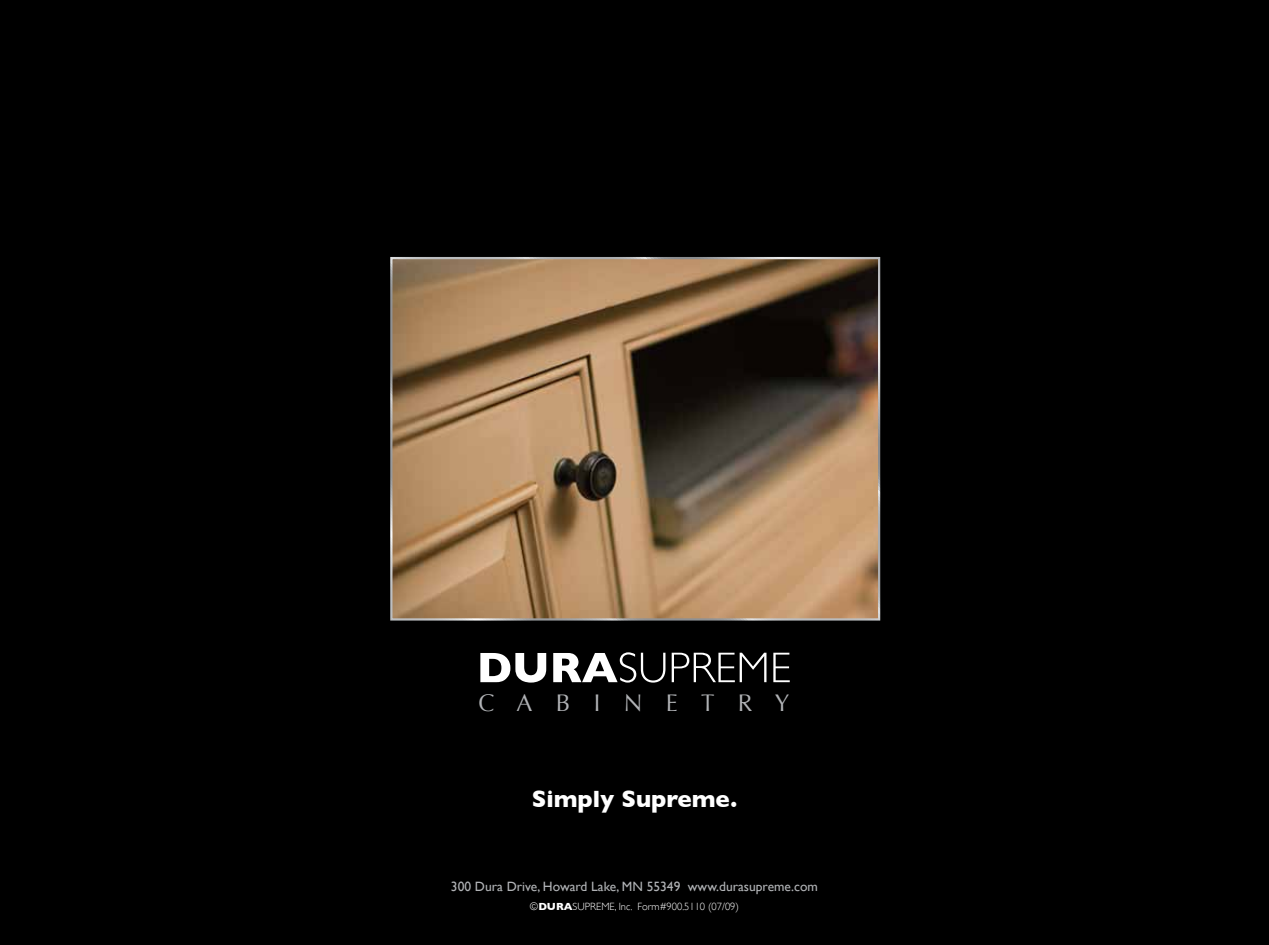
<style>
.page{position:relative;width:1269px;height:945px;background:#000}
.page>*{position:absolute;margin:0;border:0;box-sizing:border-box;transform-origin:0 0}
.t1{font:700 24px "Gill Sans";color:#fff}
.t2{font:24px "Optima";letter-spacing:.97em;color:#b1b3b6}
.t3{font:13.5px "Gill Sans";color:#b1b3b6}
.t4{font:300 10.5px "Gill Sans";color:#fff}
.s1{font-weight:700}
</style>
<div class="page">
<img style="left:393px;top:260px;width:484px;height:358px">
<div style="left:390px;top:257px;width:490px;height:364px;border:2px solid #fff"></div>
<svg style="left:480px;top:653px;width:66px;height:30px"></svg>
<svg style="left:553px;top:652px;width:112px;height:31px"></svg>
<svg style="left:672px;top:653px;width:94px;height:29px"></svg>
<svg style="left:773px;top:653px;width:17px;height:29px"></svg>
<h1 class="t2" style="left:478px;top:689px;width:312px">CABINETRY</h1>
<h1 class="t1" style="left:532px;top:785px;width:207px">Simply Supreme.</h1>
<p class="t3" style="left:451px;top:878px;width:369px">300 Dura Drive, Howard Lake, MN 55349 www.durasupreme.com</p>
<p class="t4" style="left:530px;top:901px;width:211px">©<span class="s1">DURA</span>SUPREME, Inc. Form#900.5110 (07/09)</p>
</div>
